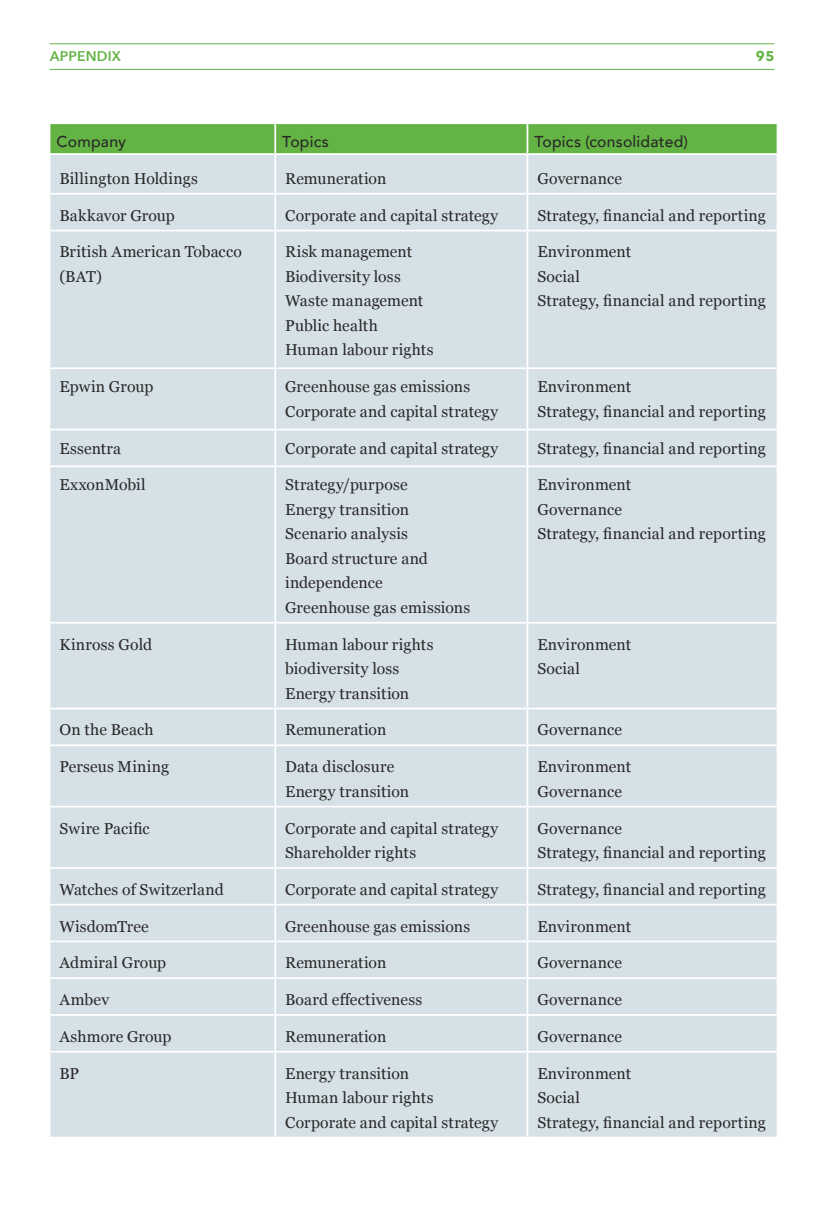
<style>
.page{position:relative;width:834px;height:1216px;background:#fff}
.page>*{position:absolute;margin:0;border:0;box-sizing:border-box;transform-origin:0 0}
.t1{font:15.75px/24.5px "Georgia";letter-spacing:.01em;color:#282827}
.t2{font:500 15.75px "Avenir";letter-spacing:.01em;color:#282827}
.t3{font:600 14px "Avenir Next";letter-spacing:.01em;color:#64b445}
.t4{font:700 14px "Avenir Next";color:#64b445}
</style>
<div class="page">
<div style="left:50px;top:155px;width:726px;height:981px;background:#d6e0e7"></div>
<div style="left:50px;top:124px;width:726px;height:29px;background:#64b445"></div>
<hr style="left:274px;top:124px;width:2px;height:29px;background:#fff">
<hr style="left:526px;top:124px;width:2px;height:29px;background:#fff">
<hr style="left:274px;top:155px;width:2px;height:38px;background:#fff">
<hr style="left:526px;top:155px;width:2px;height:38px;background:#fff">
<hr style="left:49px;top:193px;width:226px;height:2px;background:#fff">
<hr style="left:275px;top:193px;width:252px;height:2px;background:#fff">
<hr style="left:274px;top:195px;width:2px;height:35px;background:#fff">
<hr style="left:527px;top:193px;width:251px;height:2px;background:#fff">
<hr style="left:526px;top:195px;width:2px;height:35px;background:#fff">
<hr style="left:49px;top:230px;width:226px;height:1px;background:#fff">
<hr style="left:275px;top:230px;width:252px;height:1px;background:#fff">
<hr style="left:274px;top:231px;width:2px;height:136px;background:#fff">
<hr style="left:527px;top:230px;width:251px;height:1px;background:#fff">
<hr style="left:526px;top:231px;width:2px;height:136px;background:#fff">
<hr style="left:49px;top:367px;width:226px;height:2px;background:#fff">
<hr style="left:275px;top:367px;width:252px;height:2px;background:#fff">
<hr style="left:274px;top:369px;width:2px;height:59px;background:#fff">
<hr style="left:527px;top:367px;width:251px;height:2px;background:#fff">
<hr style="left:526px;top:369px;width:2px;height:59px;background:#fff">
<hr style="left:49px;top:428px;width:226px;height:2px;background:#fff">
<hr style="left:275px;top:428px;width:252px;height:2px;background:#fff">
<hr style="left:274px;top:430px;width:2px;height:35px;background:#fff">
<hr style="left:527px;top:428px;width:251px;height:2px;background:#fff">
<hr style="left:526px;top:430px;width:2px;height:35px;background:#fff">
<hr style="left:49px;top:465px;width:226px;height:2px;background:#fff">
<hr style="left:275px;top:465px;width:252px;height:2px;background:#fff">
<hr style="left:274px;top:467px;width:2px;height:155px;background:#fff">
<hr style="left:527px;top:465px;width:251px;height:2px;background:#fff">
<hr style="left:526px;top:467px;width:2px;height:155px;background:#fff">
<hr style="left:49px;top:622px;width:226px;height:1px;background:#fff">
<hr style="left:275px;top:622px;width:252px;height:1px;background:#fff">
<hr style="left:274px;top:623px;width:2px;height:84px;background:#fff">
<hr style="left:527px;top:622px;width:251px;height:1px;background:#fff">
<hr style="left:526px;top:623px;width:2px;height:84px;background:#fff">
<hr style="left:49px;top:707px;width:226px;height:2px;background:#fff">
<hr style="left:275px;top:707px;width:252px;height:2px;background:#fff">
<hr style="left:274px;top:709px;width:2px;height:35px;background:#fff">
<hr style="left:527px;top:707px;width:251px;height:2px;background:#fff">
<hr style="left:526px;top:709px;width:2px;height:35px;background:#fff">
<hr style="left:49px;top:744px;width:226px;height:2px;background:#fff">
<hr style="left:275px;top:744px;width:252px;height:2px;background:#fff">
<hr style="left:274px;top:746px;width:2px;height:59px;background:#fff">
<hr style="left:527px;top:744px;width:251px;height:2px;background:#fff">
<hr style="left:526px;top:746px;width:2px;height:59px;background:#fff">
<hr style="left:49px;top:805px;width:226px;height:2px;background:#fff">
<hr style="left:275px;top:805px;width:252px;height:2px;background:#fff">
<hr style="left:274px;top:807px;width:2px;height:60px;background:#fff">
<hr style="left:527px;top:805px;width:251px;height:2px;background:#fff">
<hr style="left:526px;top:807px;width:2px;height:60px;background:#fff">
<hr style="left:49px;top:867px;width:226px;height:1px;background:#fff">
<hr style="left:275px;top:867px;width:252px;height:1px;background:#fff">
<hr style="left:274px;top:868px;width:2px;height:35px;background:#fff">
<hr style="left:527px;top:867px;width:251px;height:1px;background:#fff">
<hr style="left:526px;top:868px;width:2px;height:35px;background:#fff">
<hr style="left:49px;top:903px;width:226px;height:2px;background:#fff">
<hr style="left:275px;top:903px;width:252px;height:2px;background:#fff">
<hr style="left:274px;top:905px;width:2px;height:35px;background:#fff">
<hr style="left:527px;top:903px;width:251px;height:2px;background:#fff">
<hr style="left:526px;top:905px;width:2px;height:35px;background:#fff">
<hr style="left:49px;top:940px;width:226px;height:2px;background:#fff">
<hr style="left:275px;top:940px;width:252px;height:2px;background:#fff">
<hr style="left:274px;top:942px;width:2px;height:35px;background:#fff">
<hr style="left:527px;top:940px;width:251px;height:2px;background:#fff">
<hr style="left:526px;top:942px;width:2px;height:35px;background:#fff">
<hr style="left:49px;top:977px;width:226px;height:2px;background:#fff">
<hr style="left:275px;top:977px;width:252px;height:2px;background:#fff">
<hr style="left:274px;top:979px;width:2px;height:35px;background:#fff">
<hr style="left:527px;top:977px;width:251px;height:2px;background:#fff">
<hr style="left:526px;top:979px;width:2px;height:35px;background:#fff">
<hr style="left:49px;top:1014px;width:226px;height:1px;background:#fff">
<hr style="left:275px;top:1014px;width:252px;height:1px;background:#fff">
<hr style="left:274px;top:1015px;width:2px;height:35px;background:#fff">
<hr style="left:527px;top:1014px;width:251px;height:1px;background:#fff">
<hr style="left:526px;top:1015px;width:2px;height:35px;background:#fff">
<hr style="left:49px;top:1050px;width:226px;height:2px;background:#fff">
<hr style="left:275px;top:1050px;width:252px;height:2px;background:#fff">
<hr style="left:274px;top:1052px;width:2px;height:84px;background:#fff">
<hr style="left:527px;top:1050px;width:251px;height:2px;background:#fff">
<hr style="left:526px;top:1052px;width:2px;height:84px;background:#fff">
<hr style="left:50px;top:43px;width:724px;height:1px;background:#64b445">
<hr style="left:50px;top:69px;width:724px;height:1px;background:#64b445">
<p class="t3" style="left:50px;top:44px;width:73px">APPENDIX</p>
<p class="t4" style="left:755px;top:44px;width:20px">95</p>
<p class="t2" style="left:56px;top:128px;width:71px">Company</p>
<p class="t2" style="left:282px;top:128px;width:48px">Topics</p>
<p class="t2" style="left:534px;top:128px;width:155px">Topics (consolidated)</p>
<p class="t1" style="left:59px;top:165px;width:140px">Billington Holdings</p>
<p class="t1" style="left:285px;top:165px;width:103px">Remuneration</p>
<p class="t1" style="left:537px;top:165px;width:86px">Governance</p>
<p class="t1" style="left:59px;top:202px;width:117px">Bakkavor Group</p>
<p class="t1" style="left:285px;top:202px;width:215px">Corporate and capital strategy</p>
<p class="t1" style="left:537px;top:202px;width:230px">Strategy, financial and reporting</p>
<p class="t1" style="left:59px;top:239px;width:184px">British American Tobacco (BAT)</p>
<p class="t1" style="left:285px;top:239px;width:150px">Risk management<br>Biodiversity loss<br>Waste management<br>Public health<br>Human labour rights</p>
<p class="t1" style="left:537px;top:239px;width:230px">Environment<br>Social<br>Strategy, financial and reporting</p>
<p class="t1" style="left:59px;top:374px;width:95px">Epwin Group</p>
<p class="t1" style="left:285px;top:374px;width:215px">Greenhouse gas emissions<br>Corporate and capital strategy</p>
<p class="t1" style="left:537px;top:374px;width:230px">Environment<br>Strategy, financial and reporting</p>
<p class="t1" style="left:59px;top:435px;width:63px">Essentra</p>
<p class="t1" style="left:285px;top:435px;width:215px">Corporate and capital strategy</p>
<p class="t1" style="left:537px;top:435px;width:230px">Strategy, financial and reporting</p>
<p class="t1" style="left:59px;top:472px;width:88px">ExxonMobil</p>
<p class="t1" style="left:285px;top:472px;width:186px">Strategy/purpose<br>Energy transition<br>Scenario analysis<br>Board structure and independence<br>Greenhouse gas emissions</p>
<p class="t1" style="left:537px;top:472px;width:230px">Environment<br>Governance<br>Strategy, financial and reporting</p>
<p class="t1" style="left:59px;top:631px;width:94px">Kinross Gold</p>
<p class="t1" style="left:285px;top:631px;width:150px">Human labour rights biodiversity loss<br>Energy transition</p>
<p class="t1" style="left:537px;top:631px;width:95px">Environment<br>Social</p>
<p class="t1" style="left:59px;top:717px;width:96px">On the Beach</p>
<p class="t1" style="left:285px;top:717px;width:103px">Remuneration</p>
<p class="t1" style="left:537px;top:717px;width:86px">Governance</p>
<p class="t1" style="left:59px;top:754px;width:111px">Perseus Mining</p>
<p class="t1" style="left:285px;top:754px;width:125px">Data disclosure<br>Energy transition</p>
<p class="t1" style="left:537px;top:754px;width:95px">Environment<br>Governance</p>
<p class="t1" style="left:59px;top:815px;width:92px">Swire Pacific</p>
<p class="t1" style="left:285px;top:815px;width:215px">Corporate and capital strategy<br>Shareholder rights</p>
<p class="t1" style="left:537px;top:815px;width:230px">Governance<br>Strategy, financial and reporting</p>
<p class="t1" style="left:59px;top:876px;width:166px">Watches of Switzerland</p>
<p class="t1" style="left:285px;top:876px;width:215px">Corporate and capital strategy</p>
<p class="t1" style="left:537px;top:876px;width:230px">Strategy, financial and reporting</p>
<p class="t1" style="left:59px;top:913px;width:91px">WisdomTree</p>
<p class="t1" style="left:285px;top:913px;width:186px">Greenhouse gas emissions</p>
<p class="t1" style="left:537px;top:913px;width:95px">Environment</p>
<p class="t1" style="left:59px;top:949px;width:108px">Admiral Group</p>
<p class="t1" style="left:285px;top:949px;width:103px">Remuneration</p>
<p class="t1" style="left:537px;top:949px;width:86px">Governance</p>
<p class="t1" style="left:59px;top:986px;width:51px">Ambev</p>
<p class="t1" style="left:285px;top:986px;width:138px">Board effectiveness</p>
<p class="t1" style="left:537px;top:986px;width:86px">Governance</p>
<p class="t1" style="left:59px;top:1023px;width:114px">Ashmore Group</p>
<p class="t1" style="left:285px;top:1023px;width:103px">Remuneration</p>
<p class="t1" style="left:537px;top:1023px;width:86px">Governance</p>
<p class="t1" style="left:59px;top:1060px;width:21px">BP</p>
<p class="t1" style="left:285px;top:1060px;width:215px">Energy transition<br>Human labour rights<br>Corporate and capital strategy</p>
<p class="t1" style="left:537px;top:1060px;width:230px">Environment<br>Social<br>Strategy, financial and reporting</p>
</div>
